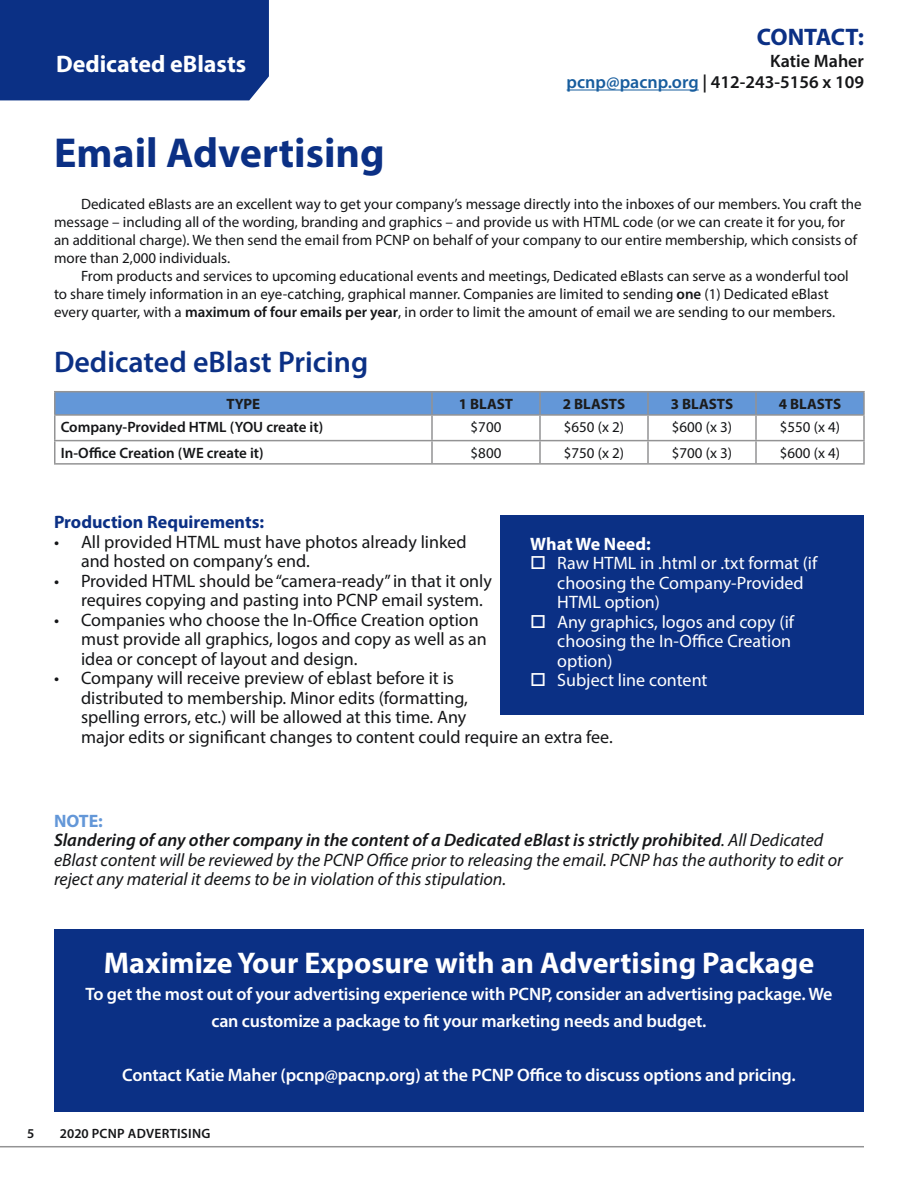
<style>
.page{position:relative;width:918px;height:1188px;background:#fff}
.page>*{position:absolute;margin:0;border:0;box-sizing:border-box;transform-origin:0 0}
.t1{font:700 42px "Myriad Pro";color:#0b3085}
.t2{font:700 30px "Myriad Pro";color:#fff}
.t3{font:600 30px "Myriad Pro";color:#0b3085}
.t4{font:700 24px "Myriad Pro";color:#fff}
.t5{font:700 24px "Myriad Pro";letter-spacing:-.01em;color:#0b3085}
.t6{font:18px/19.5px "Myriad Pro";color:#151618}
.t7{font:italic 18px/19.5px "Myriad Pro";color:#151618}
.t8{font:600 18px/27px "Myriad Pro";letter-spacing:-.01em;color:#fff;text-align:center}
.t9{font:18px/19.5px "Myriad Pro";color:#fff}
.t10{font:600 18px "Myriad Pro";color:#151618}
.t11{font:700 18px "Myriad Pro";color:#0b3085}
.t12{font:700 18px "Myriad Pro";letter-spacing:-.005em;color:#fff}
.t13{font:700 18px "Myriad Pro";color:#6397d8}
.t14{font:15px/18px "Myriad Pro";color:#151618}
.t15{font:600 15px "Myriad Pro";color:#151618}
.t16{font:700 15px "Myriad Pro";color:#1c1c1c}
.t17{font:600 13.5px "Myriad Pro";letter-spacing:.02em;color:#151618}
.s1{color:#175d9e}
.s2{font-weight:600}
</style>
<div class="page">
<hr style="left:0;top:1146px;width:864px;height:1px;background:#939394">
<div style="left:0;top:0;width:269px;height:100px;background:#0b3085"></div>
<hr style="left:567px;top:90px;width:132px;height:1px;background:#175d9e">
<div style="left:56px;top:392px;width:807px;height:22px;background:#6397d8"></div>
<hr style="left:54px;top:391px;width:378px;height:1px;background:#939394">
<hr style="left:54px;top:392px;width:2px;height:22px;background:#939394">
<hr style="left:54px;top:441px;width:2px;height:22px;background:#939394">
<hr style="left:54px;top:463px;width:378px;height:2px;background:#939394">
<hr style="left:432px;top:414px;width:108px;height:2px;background:#939394">
<hr style="left:432px;top:391px;width:108px;height:1px;background:#939394">
<hr style="left:431px;top:392px;width:2px;height:22px;background:#939394">
<hr style="left:539px;top:416px;width:2px;height:24px;background:#939394">
<hr style="left:432px;top:440px;width:108px;height:1px;background:#939394">
<hr style="left:431px;top:441px;width:2px;height:22px;background:#939394">
<hr style="left:432px;top:463px;width:108px;height:2px;background:#939394">
<hr style="left:540px;top:391px;width:108px;height:1px;background:#939394">
<hr style="left:539px;top:392px;width:2px;height:22px;background:#939394">
<hr style="left:540px;top:414px;width:108px;height:2px;background:#939394">
<hr style="left:648px;top:391px;width:108px;height:1px;background:#939394">
<hr style="left:647px;top:392px;width:2px;height:22px;background:#939394">
<hr style="left:756px;top:391px;width:109px;height:1px;background:#939394">
<hr style="left:755px;top:392px;width:2px;height:22px;background:#939394">
<hr style="left:863px;top:392px;width:2px;height:22px;background:#939394">
<hr style="left:648px;top:414px;width:108px;height:2px;background:#939394">
<hr style="left:647px;top:416px;width:2px;height:24px;background:#939394">
<hr style="left:756px;top:414px;width:109px;height:2px;background:#939394">
<hr style="left:755px;top:416px;width:2px;height:24px;background:#939394">
<hr style="left:863px;top:416px;width:2px;height:24px;background:#939394">
<hr style="left:648px;top:440px;width:108px;height:1px;background:#939394">
<hr style="left:756px;top:440px;width:109px;height:1px;background:#939394">
<hr style="left:863px;top:441px;width:2px;height:22px;background:#939394">
<hr style="left:648px;top:463px;width:108px;height:2px;background:#939394">
<hr style="left:756px;top:463px;width:109px;height:2px;background:#939394">
<hr style="left:540px;top:440px;width:108px;height:1px;background:#939394">
<hr style="left:539px;top:441px;width:2px;height:22px;background:#939394">
<hr style="left:647px;top:441px;width:2px;height:22px;background:#939394">
<hr style="left:755px;top:441px;width:2px;height:22px;background:#939394">
<hr style="left:540px;top:463px;width:108px;height:2px;background:#939394">
<hr style="left:54px;top:414px;width:378px;height:2px;background:#939394">
<hr style="left:54px;top:416px;width:2px;height:24px;background:#939394">
<hr style="left:431px;top:416px;width:2px;height:24px;background:#939394">
<hr style="left:54px;top:440px;width:378px;height:1px;background:#939394">
<div style="left:500px;top:515px;width:364px;height:199px;background:#0b3085"></div>
<div style="left:54px;top:929px;width:810px;height:183px;background:#0b3085"></div>
<p class="t4" style="left:56px;top:48px;width:192px">Dedicated eBlasts</p>
<p class="t5" style="left:757px;top:21px;width:109px">CONTACT:</p>
<p class="t10" style="left:770px;top:49px;width:95px">Katie Maher</p>
<p class="t10" style="left:567px;top:71px;width:299px"><span class="s1">pcnp@pacnp.org</span> | 412-243-5156 x 109</p>
<p class="t1" style="left:54px;top:125px;width:332px">Email Advertising</p>
<p class="t14" style="left:54px;top:195px;width:809px;text-indent:27px">Dedicated eBlasts are an excellent way to get your company’s message directly into the inboxes of our members. You craft the message – including all of the wording, branding and graphics – and provide us with HTML code (or we can create it for you, for an additional charge). We then send the email from PCNP on behalf of your company to our entire membership, which consists of more than 2,000 individuals.</p>
<p class="t14" style="left:54px;top:267px;width:796px;text-indent:27px">From products and services to upcoming educational events and meetings, Dedicated eBlasts can serve as a wonderful tool to share timely information in an eye-catching, graphical manner. Companies are limited to sending <span class="s2">one</span> (1) Dedicated eBlast every quarter, with a <span class="s2">maximum of four emails per year</span>, in order to limit the amount of email we are sending to our members.</p>
<p class="t3" style="left:54px;top:343px;width:316px">Dedicated eBlast Pricing</p>
<p class="t16" style="left:226px;top:394px;width:35px">TYPE</p>
<p class="t16" style="left:459px;top:394px;width:56px">1 BLAST</p>
<p class="t16" style="left:563px;top:394px;width:64px">2 BLASTS</p>
<p class="t16" style="left:671px;top:394px;width:64px">3 BLASTS</p>
<p class="t16" style="left:779px;top:394px;width:64px">4 BLASTS</p>
<p class="t15" style="left:61px;top:418px;width:264px">Company-Provided HTML (YOU create it)</p>
<p class="t14" style="left:471px;top:418px;width:32px">$700</p>
<p class="t14" style="left:564px;top:418px;width:62px">$650 (x 2)</p>
<p class="t14" style="left:672px;top:418px;width:62px">$600 (x 3)</p>
<p class="t14" style="left:780px;top:418px;width:62px">$550 (x 4)</p>
<p class="t15" style="left:61px;top:443px;width:204px">In-Office Creation (WE create it)</p>
<p class="t14" style="left:471px;top:444px;width:32px">$800</p>
<p class="t14" style="left:564px;top:444px;width:62px">$750 (x 2)</p>
<p class="t14" style="left:672px;top:444px;width:62px">$700 (x 3)</p>
<p class="t14" style="left:780px;top:444px;width:62px">$600 (x 4)</p>
<p class="t11" style="left:54px;top:510px;width:212px">Production Requirements:</p>
<p class="t6" style="left:81px;top:532px;width:387px;text-indent:-27px">• All provided HTML must have photos already linked and hosted on company’s end.</p>
<p class="t6" style="left:81px;top:571px;width:413px;text-indent:-27px">• Provided HTML should be “camera-ready” in that it only requires copying and pasting into PCNP email system.</p>
<p class="t6" style="left:81px;top:610px;width:407px;text-indent:-27px">• Companies who choose the In-Office Creation option must provide all graphics, logos and copy as well as an idea or concept of layout and design.</p>
<p class="t6" style="left:81px;top:668px;width:533px;text-indent:-27px">• Company will receive preview of eblast before it is<br>distributed to membership. Minor edits (formatting,<br>spelling errors, etc.) will be allowed at this time. Any<br>major edits or significant changes to content could require an extra fee.</p>
<p class="t12" style="left:530px;top:532px;width:122px">What We Need:</p>
<p class="t9" style="left:557px;top:553px;width:262px">Raw HTML in .html or .txt format (if choosing the Company-Provided<br>HTML option)</p>
<p class="t9" style="left:557px;top:612px;width:238px">Any graphics, logos and copy (if choosing the In-Office Creation option)</p>
<p class="t9" style="left:557px;top:670px;width:152px">Subject line content</p>
<p class="t13" style="left:54px;top:809px;width:50px">NOTE:</p>
<p class="t7" style="left:54px;top:830px;width:791px"><span class="s2">Slandering of any other company in the content of a Dedicated eBlast is strictly prohibited</span>. All Dedicated eBlast content will be reviewed by the PCNP Office prior to releasing the email. PCNP has the authority to edit or reject any material it deems to be in violation of this stipulation.</p>
<p class="t2" style="left:104px;top:944px;width:712px">Maximize Your Exposure with an Advertising Package</p>
<p class="t8" style="left:85px;top:980px;width:749px">To get the most out of your advertising experience with PCNP, consider an advertising package. We can customize a package to fit your marketing needs and budget.</p>
<p class="t8" style="left:122px;top:1061px;width:675px">Contact Katie Maher (pcnp@pacnp.org) at the PCNP Office to discuss options and pricing.</p>
<p class="t17" style="left:27px;top:1125px;width:9px">5</p>
<p class="t17" style="left:60px;top:1125px;width:152px">2020 PCNP ADVERTISING</p>
</div>
